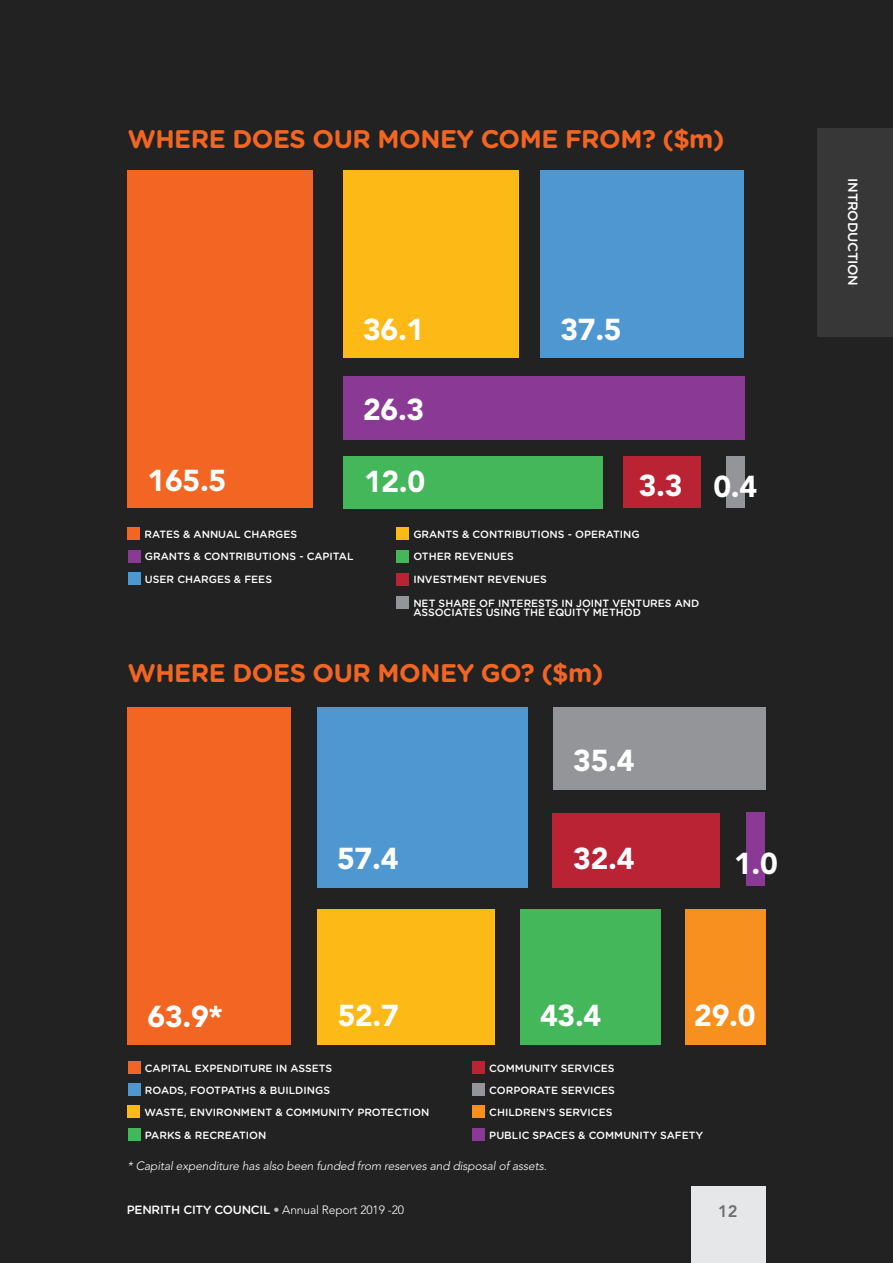
<style>
.page{position:relative;width:893px;height:1263px;background:#222223}
.page>*{position:absolute;margin:0;border:0;box-sizing:border-box;transform-origin:0 0}
.Body_9pt{font:900 30px "Avenir LT Std";letter-spacing:-.01em;color:#fff}
.H3{font:700 25.5px "Gotham Rounded";letter-spacing:-.02em;color:#f26522}
.t1{font:800 16.5px "Avenir LT Std";color:#6d6e71}
.t2{font:500 13.5px "Gotham Rounded";letter-spacing:-.02em;color:#fff}
.CAPTION_grey{font:italic 300 12px "Avenir LT Std";letter-spacing:-.01em;color:#fff}
.t3{font:300 12px "Avenir LT Std";letter-spacing:-.01em;color:#fff}
.t4{font:500 10.5px/9.8px "Gotham Rounded";color:#fff}
.s1{font-family:"Gotham Rounded";font-weight:500}
.s2{color:#bcbec0}
</style>
<div class="page">
<div style="left:128px;top:527px;width:12px;height:13px;background:#f26522"></div>
<div style="left:128px;top:170px;width:185px;height:338px;background:#f26522"></div>
<div style="left:343px;top:170px;width:176px;height:188px;background:#fdb916"></div>
<div style="left:540px;top:170px;width:204px;height:188px;background:#4f97d1"></div>
<div style="left:343px;top:376px;width:401px;height:63px;background:#8a3995"></div>
<div style="left:343px;top:456px;width:260px;height:52px;background:#44b75b"></div>
<div style="left:623px;top:456px;width:78px;height:52px;background:#ba2334"></div>
<div style="left:726px;top:456px;width:18px;height:52px;background:#939598"></div>
<div style="left:128px;top:550px;width:13px;height:12px;background:#8a3995"></div>
<div style="left:128px;top:572px;width:13px;height:13px;background:#4f97d1"></div>
<div style="left:396px;top:527px;width:13px;height:13px;background:#fdb916"></div>
<div style="left:396px;top:550px;width:13px;height:12px;background:#44b75b"></div>
<div style="left:396px;top:573px;width:13px;height:12px;background:#ba2334"></div>
<div style="left:396px;top:596px;width:13px;height:13px;background:#939598"></div>
<div style="left:128px;top:707px;width:163px;height:338px;background:#f26522"></div>
<div style="left:317px;top:707px;width:210px;height:180px;background:#4f97d1"></div>
<div style="left:553px;top:707px;width:212px;height:82px;background:#939598"></div>
<div style="left:553px;top:813px;width:167px;height:74px;background:#ba2334"></div>
<div style="left:747px;top:813px;width:18px;height:73px;background:#8a3995"></div>
<div style="left:317px;top:909px;width:177px;height:136px;background:#fdb916"></div>
<div style="left:520px;top:909px;width:140px;height:136px;background:#44b75b"></div>
<div style="left:685px;top:909px;width:80px;height:136px;background:#f7901e"></div>
<div style="left:472px;top:1061px;width:13px;height:13px;background:#ba2334"></div>
<div style="left:472px;top:1083px;width:13px;height:13px;background:#939598"></div>
<div style="left:472px;top:1105px;width:13px;height:13px;background:#f7901e"></div>
<div style="left:472px;top:1128px;width:13px;height:13px;background:#8a3995"></div>
<div style="left:128px;top:1083px;width:13px;height:13px;background:#4f97d1"></div>
<div style="left:128px;top:1105px;width:12px;height:13px;background:#fdb916"></div>
<div style="left:128px;top:1128px;width:13px;height:13px;background:#44b75b"></div>
<div style="left:128px;top:1061px;width:13px;height:13px;background:#f26522"></div>
<div style="left:691px;top:1186px;width:74px;height:77px;background:#e6e7e8"></div>
<div style="left:817px;top:128px;width:76px;height:208px;background:#373738"></div>
<p class="H3" style="left:128px;top:120px;width:598px">WHERE DOES OUR MONEY COME FROM? ($m)</p>
<p class="Body_9pt" style="left:363px;top:312px;width:63px">36.1</p>
<p class="Body_9pt" style="left:560px;top:312px;width:63px">37.5</p>
<p class="Body_9pt" style="left:363px;top:391px;width:63px">26.3</p>
<p class="Body_9pt" style="left:148px;top:463px;width:80px">165.5</p>
<p class="Body_9pt" style="left:364px;top:464px;width:63px">12.0</p>
<p class="Body_9pt" style="left:639px;top:467px;width:45px">3.3</p>
<p class="Body_9pt" style="left:713px;top:468px;width:45px">0.4</p>
<p class="t4" style="left:145px;top:528px;width:154px">RATES &amp; ANNUAL CHARGES</p>
<p class="t4" style="left:145px;top:551px;width:210px">GRANTS &amp; CONTRIBUTIONS - CAPITAL</p>
<p class="t4" style="left:145px;top:574px;width:129px">USER CHARGES &amp; FEES</p>
<p class="t4" style="left:413px;top:528px;width:228px">GRANTS &amp; CONTRIBUTIONS - OPERATING</p>
<p class="t4" style="left:413px;top:551px;width:102px">OTHER REVENUES</p>
<p class="t4" style="left:413px;top:574px;width:135px">INVESTMENT REVENUES</p>
<p class="t4" style="left:413px;top:597px;width:288px">NET SHARE OF INTERESTS IN JOINT VENTURES AND<br>ASSOCIATES USING THE EQUITY METHOD</p>
<p class="H3" style="left:128px;top:654px;width:477px">WHERE DOES OUR MONEY GO? ($m)</p>
<p class="Body_9pt" style="left:148px;top:998px;width:77px">63.9*</p>
<p class="Body_9pt" style="left:337px;top:841px;width:63px">57.4</p>
<p class="Body_9pt" style="left:573px;top:742px;width:63px">35.4</p>
<p class="Body_9pt" style="left:573px;top:841px;width:63px">32.4</p>
<p class="Body_9pt" style="left:734px;top:845px;width:45px">1.0</p>
<p class="Body_9pt" style="left:338px;top:998px;width:63px">52.7</p>
<p class="Body_9pt" style="left:540px;top:998px;width:63px">43.4</p>
<p class="Body_9pt" style="left:694px;top:998px;width:63px">29.0</p>
<p class="t4" style="left:145px;top:1063px;width:189px">CAPITAL EXPENDITURE IN ASSETS</p>
<p class="t4" style="left:489px;top:1063px;width:127px">COMMUNITY SERVICES</p>
<p class="t4" style="left:145px;top:1085px;width:187px">ROADS, FOOTPATHS &amp; BUILDINGS</p>
<p class="t4" style="left:489px;top:1085px;width:127px">CORPORATE SERVICES</p>
<p class="t4" style="left:145px;top:1107px;width:286px">WASTE, ENVIRONMENT &amp; COMMUNITY PROTECTION</p>
<p class="t4" style="left:489px;top:1107px;width:125px">CHILDREN’S SERVICES</p>
<p class="t4" style="left:145px;top:1129px;width:123px">PARKS &amp; RECREATION</p>
<p class="t4" style="left:489px;top:1129px;width:215px">PUBLIC SPACES &amp; COMMUNITY SAFETY</p>
<p class="CAPTION_grey" style="left:128px;top:1159px;width:421px">* Capital expenditure has also been funded from reserves and disposal of assets.</p>
<p class="t3" style="left:127px;top:1203px;width:279px"><span class="s1">PENRITH CITY COUNCIL</span> <span class="s2">•</span> Annual Report 2019 -20</p>
<h3 class="t1" style="left:718px;top:1201px;width:21px">12</h3>
<p class="t2" style="left:862px;top:178px;width:109px;rotate:90deg">INTRODUCTION</p>
</div>
